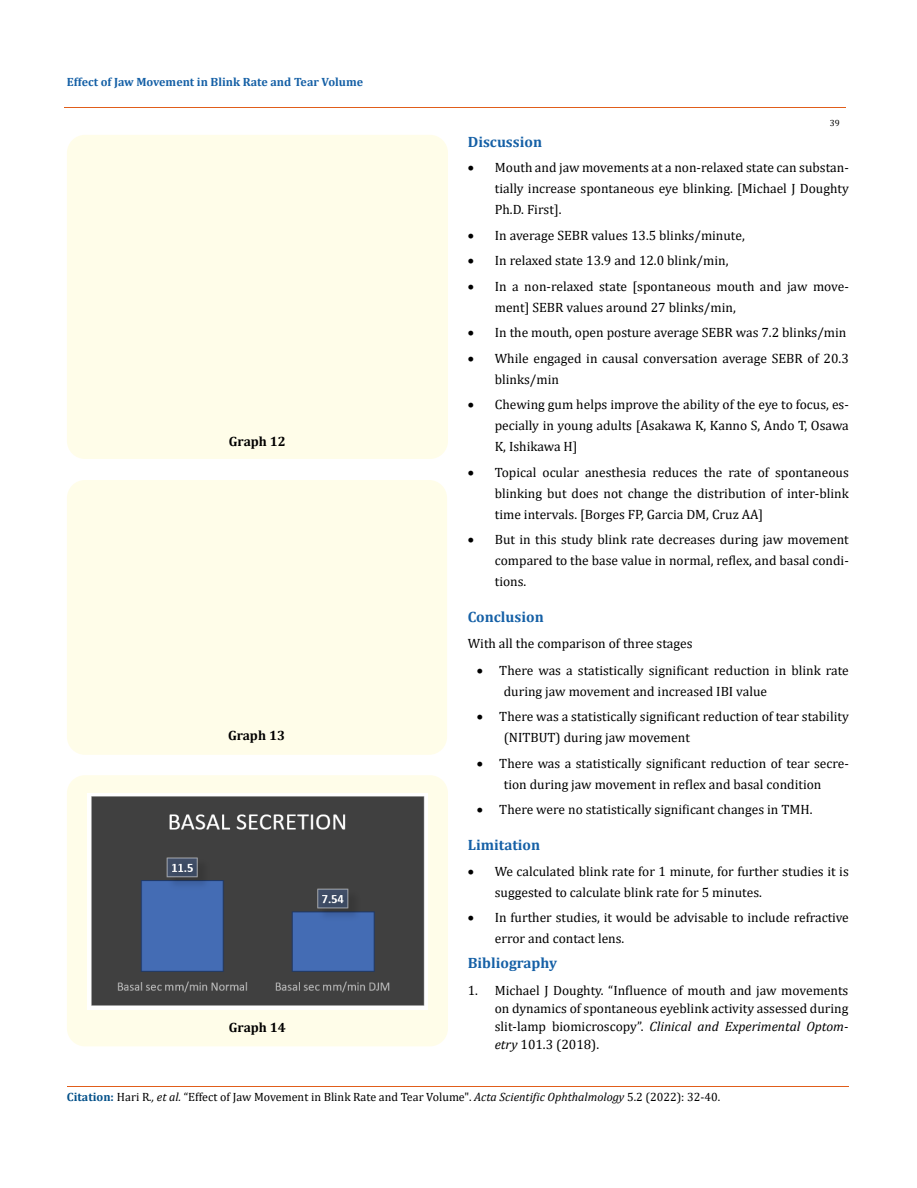
<style>
.page{position:relative;width:917px;height:1188px;background:#fff}
.page>*{position:absolute;margin:0;border:0;box-sizing:border-box;transform-origin:0 0}
.t1{font:700 15px "Cambria";color:#1560a6}
.t2{font:13.5px/21px "Cambria";color:#000}
.t3{font:700 13.5px "Cambria";color:#000}
.t4{font:12px "Cambria";color:#000}
.t5{font:700 12px "Cambria";color:#1560a6}
.t6{font:9px "Cambria";color:#000}
.s1{font-style:italic}
.s2{font-weight:700;color:#035089}
</style>
<div class="page">
<div style="left:67px;top:135px;width:381px;height:324px;background:#fffde9;border-radius:18px"></div>
<div style="left:67px;top:480px;width:380px;height:275px;background:#fffde9;border-radius:18px"></div>
<div style="left:67px;top:775px;width:381px;height:271px;background:#fffde9;border-radius:18px"></div>
<img style="left:88px;top:794px;width:339px;height:216px">
<hr style="left:64px;top:108px;width:781px;height:1px;background:#e05d1a">
<hr style="left:67px;top:1086px;width:781px;height:1px;background:#e05d1a">
<p class="t5" style="left:67px;top:73px;width:298px">Effect of Jaw Movement in Blink Rate and Tear Volume</p>
<p class="t3" style="left:229px;top:432px;width:59px">Graph 12</p>
<p class="t3" style="left:228px;top:726px;width:59px">Graph 13</p>
<p class="t3" style="left:229px;top:1018px;width:59px">Graph 14</p>
<p class="t6" style="left:829px;top:118px;width:11px">39</p>
<p class="t1" style="left:468px;top:131px;width:76px">Discussion</p>
<p class="t2" style="left:495px;top:157px;width:355px;text-align:justify;text-indent:-27px">• Mouth and jaw movements at a non-relaxed state can substan&shy;tially increase spontaneous eye blinking. [Michael J Doughty Ph.D. First].</p>
<p class="t2" style="left:468px;top:224px;width:278px">• In average SEBR values 13.5 blinks/minute,</p>
<p class="t2" style="left:468px;top:250px;width:262px">• In relaxed state 13.9 and 12.0 blink/min,</p>
<p class="t2" style="left:495px;top:275px;width:355px;text-indent:-27px">• In a non-relaxed state [spontaneous mouth and jaw move&shy;ment] SEBR values around 27 blinks/min,</p>
<p class="t2" style="left:468px;top:322px;width:380px">• In the mouth, open posture average SEBR was 7.2 blinks/min</p>
<p class="t2" style="left:495px;top:347px;width:355px;text-indent:-27px">• While engaged in causal conversation average SEBR of 20.3 blinks/min</p>
<p class="t2" style="left:495px;top:394px;width:355px;text-align:justify;text-indent:-27px">• Chewing gum helps improve the ability of the eye to focus, es&shy;pecially in young adults [Asakawa K, Kanno S, Ando T, Osawa K, Ishikawa H]</p>
<p class="t2" style="left:495px;top:461px;width:355px;text-align:justify;text-indent:-27px">• Topical ocular anesthesia reduces the rate of spontaneous blinking but does not change the distribution of inter-blink time intervals. [Borges FP, Garcia DM, Cruz AA]</p>
<p class="t2" style="left:495px;top:529px;width:355px;text-align:justify;text-indent:-27px">• But in this study blink rate decreases during jaw movement compared to the base value in normal, reflex, and basal condi&shy;tions.</p>
<p class="t1" style="left:468px;top:606px;width:77px">Conclusion</p>
<p class="t2" style="left:468px;top:632px;width:226px">With all the comparison of three stages</p>
<p class="t2" style="left:504px;top:659px;width:346px;text-indent:-27px">• There was a statistically significant reduction in blink rate during jaw movement and increased IBI value</p>
<p class="t2" style="left:504px;top:706px;width:346px;text-indent:-27px">• There was a statistically significant reduction of tear stability (NITBUT) during jaw movement</p>
<p class="t2" style="left:477px;top:752px;width:373px;text-align:center">• There was a statistically significant reduction of tear secre&shy;tion during jaw movement in reflex and basal condition</p>
<p class="t2" style="left:477px;top:799px;width:337px">• There were no statistically significant changes in TMH.</p>
<p class="t1" style="left:468px;top:834px;width:74px">Limitation</p>
<p class="t2" style="left:495px;top:860px;width:355px;text-indent:-27px">• We calculated blink rate for 1 minute, for further studies it is suggested to calculate blink rate for 5 minutes.</p>
<p class="t2" style="left:495px;top:907px;width:355px;text-indent:-27px">• In further studies, it would be advisable to include refractive error and contact lens.</p>
<p class="t1" style="left:468px;top:952px;width:91px">Bibliography</p>
<p class="t2" style="left:495px;top:982px;width:355px;line-height:18px;text-align:justify;text-indent:-27px">1. Michael J Doughty. “Influence of mouth and jaw movements on dynamics of spontaneous eyeblink activity assessed during slit-lamp biomicroscopy”. <span class="s1">Clinical and Experimental Optom&shy;etry</span> 101.3 (2018).</p>
<p class="t4" style="left:67px;top:1090px;width:654px"><span class="s2">Citation:</span> Hari R<span class="s1">., et al.</span> “Effect of Jaw Movement in Blink Rate and Tear Volume". <span class="s1">Acta Scientific Ophthalmology</span> 5.2 (2022): 32-40.</p>
</div>
